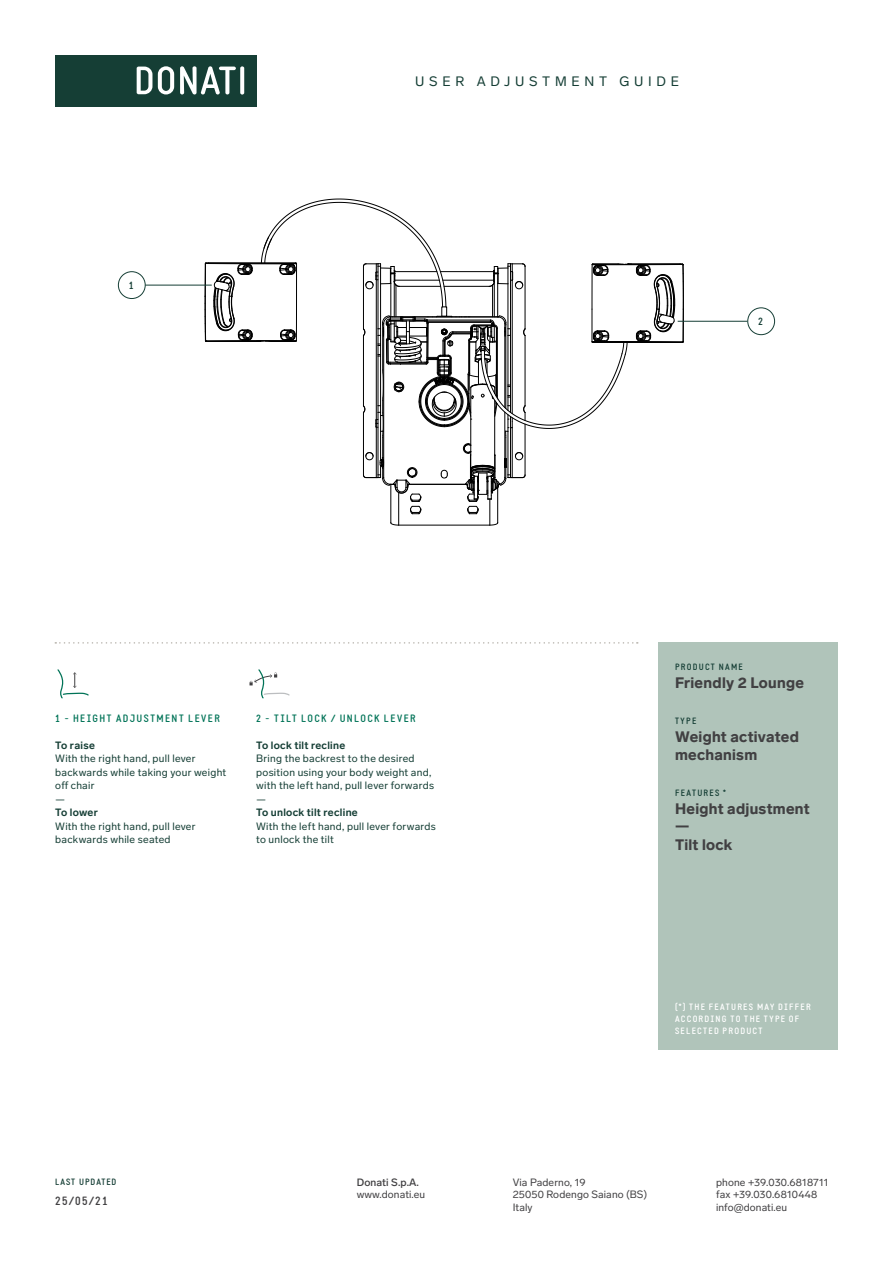
<style>
.page{position:relative;width:893px;height:1263px;background:#fff}
.page>*{position:absolute;margin:0;border:0;box-sizing:border-box;transform-origin:0 0}
.t1{font:900 15px/18px "Lab Grotesque";letter-spacing:.02em;color:#414042}
.t2{font:13.5px "Lab Grotesque";letter-spacing:.35em;color:#153e35}
.t3{font:700 12px "Static";color:#414042}
.t4{font:10.5px/13.5px "Lab Grotesque";letter-spacing:.025em;color:#153e35}
.t5{font:10.5px/12.6px "Lab Grotesque";letter-spacing:.01em;color:#414042}
.t6{font:700 10.5px "Lab Grotesque";letter-spacing:.025em;color:#153e35}
.t7{font:700 10.5px "Static";letter-spacing:.135em;color:#007357}
.t8{font:500 10.5px "Lab Grotesque";letter-spacing:.01em;color:#414042}
.t9{font:700 10.5px "Static";color:#153e35}
.t10{font:700 9px/12px "Static";letter-spacing:.135em;color:#fff}
.t11{font:700 9px "Static";letter-spacing:.125em;color:#153e35}
.t12{font:700 9px "Static";letter-spacing:.1em;color:#153e35}
.t13{font:700 9px "Static";letter-spacing:.145em;color:#153e35}
</style>
<div class="page">
<div style="left:658px;top:642px;width:180px;height:407px;background:#b0c4ba"></div>
<svg style="left:55px;top:642px;width:583px;height:2px"></svg>
<hr style="left:399px;top:525px;width:91px;height:1px;background:#000">
<svg style="left:205px;top:199px;width:479px;height:326px"></svg>
<svg style="left:249px;top:669px;width:41px;height:30px"></svg>
<svg style="left:57px;top:669px;width:32px;height:30px"></svg>
<hr style="left:145px;top:285px;width:67px;height:1px;background:#153e35">
<hr style="left:678px;top:321px;width:69px;height:1px;background:#153e35">
<div style="left:118px;top:271px;width:28px;height:28px;border:1px solid #153e35;border-radius:50%"></div>
<div style="left:747px;top:307px;width:28px;height:28px;border:1px solid #153e35;border-radius:50%"></div>
<div style="left:55px;top:55px;width:202px;height:51px;background:#153e35"></div>
<svg style="left:137px;top:66px;width:107px;height:29px"></svg>
<p class="t9" style="left:129px;top:279px;width:6px">1</p>
<p class="t2" style="left:415px;top:73px;width:265px">USER ADJUSTMENT GUIDE</p>
<p class="t9" style="left:758px;top:315px;width:6px">2</p>
<p class="t7" style="left:55px;top:712px;width:166px">1 - HEIGHT ADJUSTMENT LEVER</p>
<p class="t6" style="left:55px;top:739px;width:41px">To raise</p>
<p class="t4" style="left:55px;top:752px;width:173px">With the right hand, pull lever backwards while taking your weight off chair<br>—</p>
<p class="t6" style="left:55px;top:806px;width:44px">To lower</p>
<p class="t4" style="left:55px;top:819px;width:142px">With the right hand, pull lever backwards while seated</p>
<p class="t7" style="left:256px;top:712px;width:161px">2 - TILT LOCK / UNLOCK LEVER</p>
<p class="t6" style="left:256px;top:739px;width:91px">To lock tilt recline</p>
<p class="t4" style="left:256px;top:752px;width:179px">Bring the backrest to the desired position using your body weight and, with the left hand, pull lever forwards —</p>
<p class="t6" style="left:256px;top:806px;width:103px">To unlock tilt recline</p>
<p class="t4" style="left:256px;top:819px;width:181px">With the left hand, pull lever forwards to unlock the tilt</p>
<p class="t12" style="left:55px;top:1176px;width:63px">LAST UPDATED</p>
<p class="t3" style="left:55px;top:1193px;width:54px">25/05/21</p>
<p class="t8" style="left:357px;top:1176px;width:64px">Donati S.p.A.</p>
<p class="t5" style="left:357px;top:1188px;width:70px">www.donati.eu</p>
<p class="t11" style="left:675px;top:662px;width:69px">PRODUCT NAME</p>
<h1 class="t1" style="left:675px;top:674px;width:130px">Friendly 2 Lounge</h1>
<p class="t11" style="left:675px;top:716px;width:23px">TYPE</p>
<h1 class="t1" style="left:675px;top:728px;width:125px">Weight activated mechanism</h1>
<p class="t13" style="left:675px;top:788px;width:53px">FEATURES *</p>
<h1 class="t1" style="left:675px;top:800px;width:136px">Height adjustment —<br>Tilt lock</h1>
<p class="t10" style="left:675px;top:1000px;width:137px">(*) THE FEATURES MAY DIFFER<br>ACCORDING TO THE TYPE OF<br>SELECTED PRODUCT</p>
<p class="t5" style="left:513px;top:1176px;width:136px">Via Paderno, 19<br>25050 Rodengo Saiano (BS)<br>Italy</p>
<p class="t5" style="left:716px;top:1176px;width:114px">phone +39.030.6818711 fax +39.030.6810448 info@donati.eu</p>
</div>
